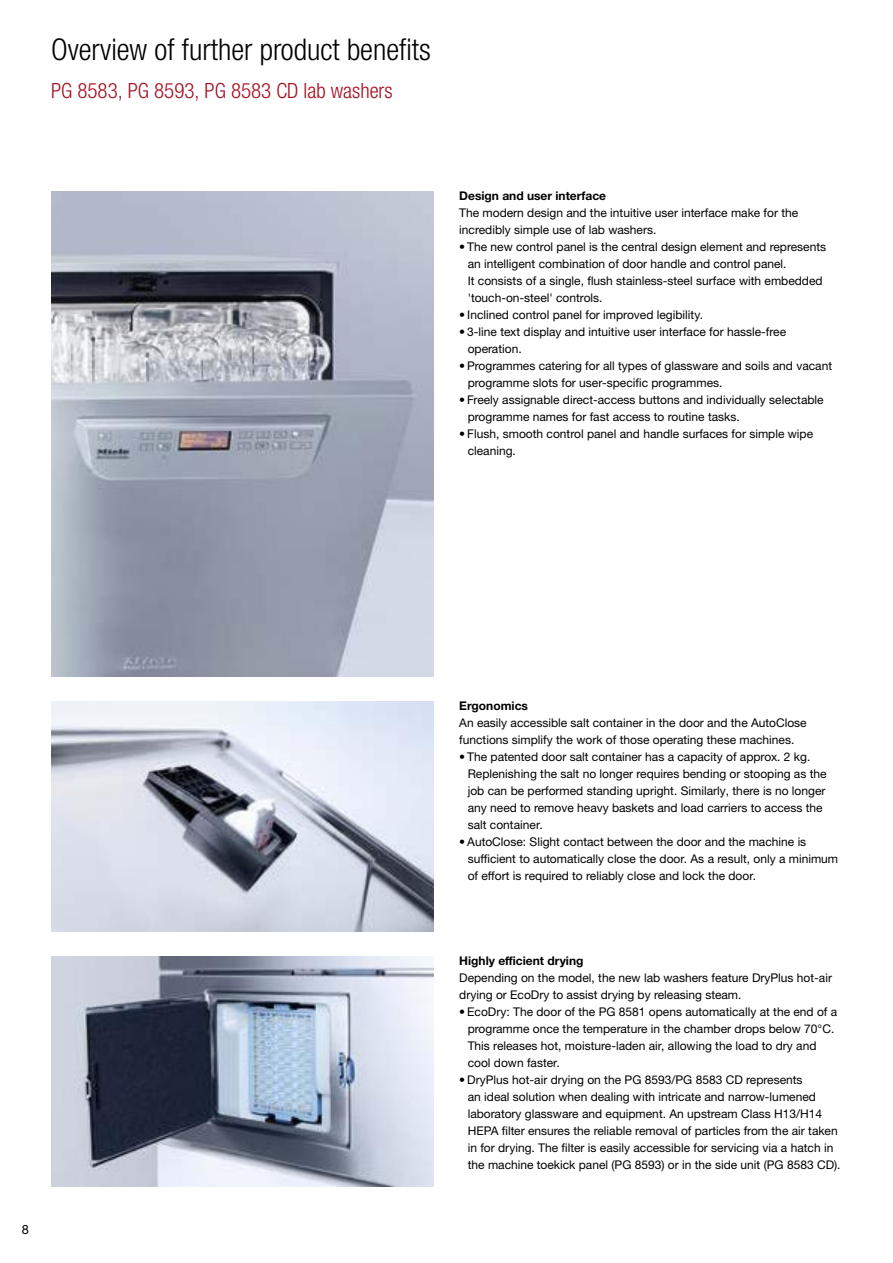
<style>
.page{position:relative;width:893px;height:1263px;background:#fff}
.page>*{position:absolute;margin:0;border:0;box-sizing:border-box;transform-origin:0 0}
.t1{font:300 condensed 30px "Helvetica Neue LTW1 G";color:#000}
.t2{font:300 condensed 21px "Helvetica Neue LTW1 G";color:#a60d1e}
.t3{font:12.75px "Helvetica Neue LTW1 G";color:#000}
.t4{font:12px/17px "Helvetica Neue LTW1 G";color:#000}
.t5{font:700 12px "Helvetica Neue LTW1 G";color:#000}
</style>
<div class="page">
<img style="left:51px;top:191px;width:383px;height:485px">
<img style="left:51px;top:957px;width:383px;height:229px">
<img style="left:51px;top:702px;width:383px;height:229px">
<h1 class="t1" style="left:51px;top:32px;width:381px">Overview of further product benefits</h1>
<h2 class="t2" style="left:51px;top:78px;width:343px">PG 8583, PG 8593, PG 8583 CD lab washers</h2>
<p class="t5" style="left:459px;top:188px;width:148px">Design and user interface</p>
<p class="t4" style="left:459px;top:204px;width:341px">The modern design and the intuitive user interface make for the incredibly simple use of lab washers.</p>
<p class="t4" style="left:468px;top:238px;width:360px;text-indent:-9px">• The new control panel is the central design element and represents an intelligent combination of door handle and control panel.<br>It consists of a single, flush stainless-steel surface with embedded 'touch-on-steel' controls.</p>
<p class="t4" style="left:459px;top:306px;width:245px">• Inclined control panel for improved legibility.</p>
<p class="t4" style="left:468px;top:323px;width:320px;text-indent:-9px">• 3-line text display and intuitive user interface for hassle-free operation.</p>
<p class="t4" style="left:468px;top:357px;width:366px;text-indent:-9px">• Programmes catering for all types of glassware and soils and vacant programme slots for user-specific programmes.</p>
<p class="t4" style="left:468px;top:391px;width:357px;text-indent:-9px">• Freely assignable direct-access buttons and individually selectable programme names for fast access to routine tasks.</p>
<p class="t4" style="left:468px;top:425px;width:347px;text-indent:-9px">• Flush, smooth control panel and handle surfaces for simple wipe cleaning.</p>
<p class="t3" style="left:22px;top:1221px;width:9px">8</p>
<p class="t5" style="left:459px;top:698px;width:70px">Ergonomics</p>
<p class="t4" style="left:459px;top:714px;width:349px">An easily accessible salt container in the door and the AutoClose functions simplify the work of those operating these machines.</p>
<p class="t4" style="left:468px;top:748px;width:360px;text-indent:-9px">• The patented door salt container has a capacity of approx. 2 kg.<br>Replenishing the salt no longer requires bending or stooping as the job can be performed standing upright. Similarly, there is no longer any need to remove heavy baskets and load carriers to access the salt container.</p>
<p class="t4" style="left:468px;top:833px;width:372px;text-indent:-9px">• AutoClose: Slight contact between the door and the machine is sufficient to automatically close the door. As a result, only a minimum of effort is required to reliably close and lock the door.</p>
<p class="t5" style="left:459px;top:953px;width:126px">Highly efficient drying</p>
<p class="t4" style="left:459px;top:969px;width:374px">Depending on the model, the new lab washers feature DryPlus hot-air drying or EcoDry to assist drying by releasing steam.</p>
<p class="t4" style="left:468px;top:1003px;width:371px;text-indent:-9px">• EcoDry: The door of the PG 8581 opens automatically at the end of a programme once the temperature in the chamber drops below 70°C.<br>This releases hot, moisture-laden air, allowing the load to dry and cool down faster.</p>
<p class="t4" style="left:468px;top:1071px;width:374px;text-indent:-9px">• DryPlus hot-air drying on the PG 8593/PG 8583 CD represents<br>an ideal solution when dealing with intricate and narrow-lumened laboratory glassware and equipment. An upstream Class H13/H14<br>HEPA filter ensures the reliable removal of particles from the air taken in for drying. The filter is easily accessible for servicing via a hatch in the machine toekick panel (PG 8593) or in the side unit (PG 8583 CD).</p>
</div>
